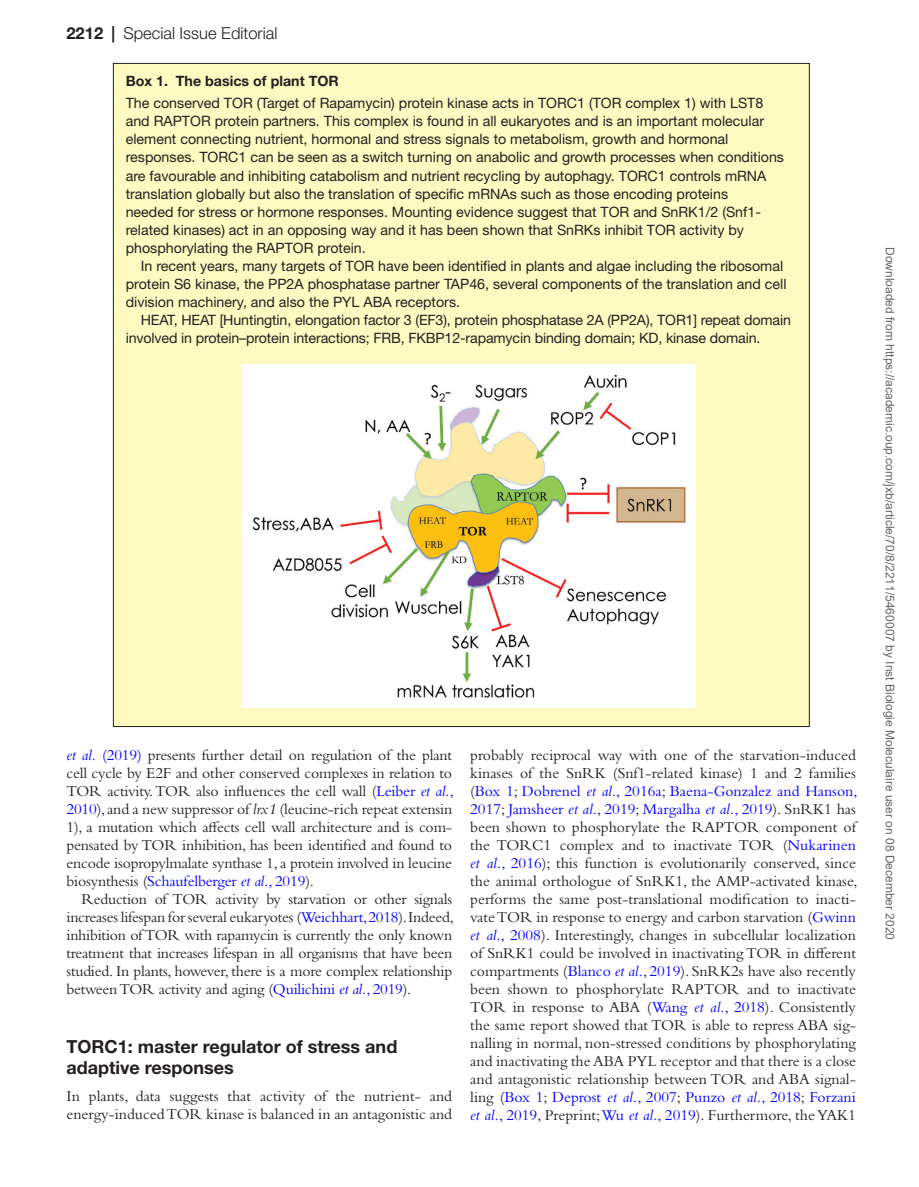
<style>
.page{position:relative;width:919px;height:1187px;background:#fff}
.page>*{position:absolute;margin:0;border:0;box-sizing:border-box;transform-origin:0 0}
.t1{font:700 18px/21px "Helvetica Neue LT Std";color:#231f20}
.t2{font:300 16.5px "Helvetica Neue LT Std";color:#231f20}
.t3{font:15.75px/18px "Bembo Std";color:#231f20;text-align:justify}
.t4{font:14.25px/18px "Helvetica Neue LT Std";color:#231f20}
.t5{font:700 14.25px "Helvetica Neue LT Std";color:#231f20}
.t6{font:12px "Arial";color:#666}
.s1{font-weight:700}
.s2{font-style:italic;color:#00f}
.s3{color:#00f}
.s4{font-style:italic}
</style>
<div class="page">
<div style="left:113px;top:63px;width:696px;height:663px;background:#fffac1"></div>
<img style="left:242px;top:365px;width:453px;height:342px">
<p class="t2" style="left:66px;top:23px;width:212px"><span class="s1">2212 |</span> Special Issue Editorial</p>
<p class="t5" style="left:126px;top:72px;width:214px">Box 1. The basics of plant TOR</p>
<p class="t4" style="left:126px;top:94px;width:659px">The conserved TOR (Target of Rapamycin) protein kinase acts in TORC1 (TOR complex 1) with LST8 and RAPTOR protein partners. This complex is found in all eukaryotes and is an important molecular element connecting nutrient, hormonal and stress signals to metabolism, growth and hormonal responses. TORC1 can be seen as a switch turning on anabolic and growth processes when conditions are favourable and inhibiting catabolism and nutrient recycling by autophagy. TORC1 controls mRNA translation globally but also the translation of specific mRNAs such as those encoding proteins<br>needed for stress or hormone responses. Mounting evidence suggest that TOR and SnRK1/2 (Snf1- related kinases) act in an opposing way and it has been shown that SnRKs inhibit TOR activity by phosphorylating the RAPTOR protein.</p>
<p class="t4" style="left:126px;top:256px;width:662px;text-indent:15px">In recent years, many targets of TOR have been identified in plants and algae including the ribosomal protein S6 kinase, the PP2A phosphatase partner TAP46, several components of the translation and cell division machinery, and also the PYL ABA receptors.</p>
<p class="t4" style="left:126px;top:310px;width:666px;text-indent:15px">HEAT, HEAT [Huntingtin, elongation factor 3 (EF3), protein phosphatase 2A (PP2A), TOR1] repeat domain involved in protein–protein interactions; FRB, FKBP12-rapamycin binding domain; KD, kinase domain.</p>
<p class="t3" style="left:66px;top:745px;width:389px"><span class="s2">et al.</span> <span class="s3">(2019)</span> presents further detail on regulation of the plant cell cycle by E2F and other conserved complexes in relation to TOR activity. TOR also influences the cell wall (<span class="s3">Leiber</span> <span class="s2">et al.</span><span class="s3">, 2010</span>), and a new suppressor of <span class="s4">lrx1</span> (leucine-rich repeat extensin 1), a mutation which affects cell wall architecture and is com&shy;pensated by TOR inhibition, has been identified and found to encode isopropylmalate synthase 1, a protein involved in leucine biosynthesis (<span class="s3">Schaufelberger</span> <span class="s2">et al.</span><span class="s3">, 2019</span>).</p>
<p class="t3" style="left:66px;top:889px;width:389px;text-indent:15px">Reduction of TOR activity by starvation or other signals increases lifespan for several eukaryotes (<span class="s3">Weichhart, 2018</span>). Indeed, inhibition of TOR with rapamycin is currently the only known treatment that increases lifespan in all organisms that have been studied. In plants, however, there is a more complex relationship between TOR activity and aging (<span class="s3">Quilichini</span> <span class="s2">et al.</span><span class="s3">, 2019</span>).</p>
<p class="t1" style="left:66px;top:1035px;width:332px">TORC1: master regulator of stress and adaptive responses</p>
<p class="t3" style="left:66px;top:1087px;width:387px">In plants, data suggests that activity of the nutrient- and energy-induced TOR kinase is balanced in an antagonistic and</p>
<p class="t3" style="left:470px;top:745px;width:389px">probably reciprocal way with one of the starvation-induced kinases of the SnRK (Snf1-related kinase) 1 and 2 families (<span class="s3">Box 1</span>; <span class="s3">Dobrenel</span> <span class="s2">et al.</span><span class="s3">, 2016a</span>; <span class="s3">Baena-Gonzalez and Hanson, 2017</span>; <span class="s3">Jamsheer</span> <span class="s2">et al.</span><span class="s3">, 2019</span>; <span class="s3">Margalha</span> <span class="s2">et al.</span><span class="s3">, 2019</span>). SnRK1 has been shown to phosphorylate the RAPTOR component of the TORC1 complex and to inactivate TOR (<span class="s3">Nukarinen </span><span class="s2">et al.</span><span class="s3">, 2016</span>); this function is evolutionarily conserved, since the animal orthologue of SnRK1, the AMP-activated kinase, performs the same post-translational modification to inacti&shy;vate TOR in response to energy and carbon starvation (<span class="s3">Gwinn </span><span class="s2">et al.</span><span class="s3">, 2008</span>). Interestingly, changes in subcellular localization of SnRK1 could be involved in inactivating TOR in different compartments (<span class="s3">Blanco</span> <span class="s2">et al.</span><span class="s3">, 2019</span>). SnRK2s have also recently been shown to phosphorylate RAPTOR and to inactivate TOR in response to ABA (<span class="s3">Wang</span> <span class="s2">et al.</span><span class="s3">, 2018</span>). Consistently the same report showed that TOR is able to repress ABA sig&shy;nalling in normal, non-stressed conditions by phosphorylating and inactivating the ABA PYL receptor and that there is a close and antagonistic relationship between TOR and ABA signal&shy;ling (<span class="s3">Box 1</span>; <span class="s3">Deprost</span> <span class="s2">et al.</span><span class="s3">, 2007</span>; <span class="s3">Punzo</span> <span class="s2">et al.</span><span class="s3">, 2018</span>; <span class="s3">Forzani </span><span class="s2">et al.</span><span class="s3">, 2019</span>, Preprint; <span class="s3">Wu</span> <span class="s2">et al.</span><span class="s3">, 2019</span>). Furthermore, the YAK1</p>
<p class="t6" style="left:894px;top:247px;width:694px;rotate:90deg">Downloaded from https://academic.oup.com/jxb/article/70/8/2211/5460007 by Inst Biologie Moleculaire user on 08 December 2020</p>
</div>
